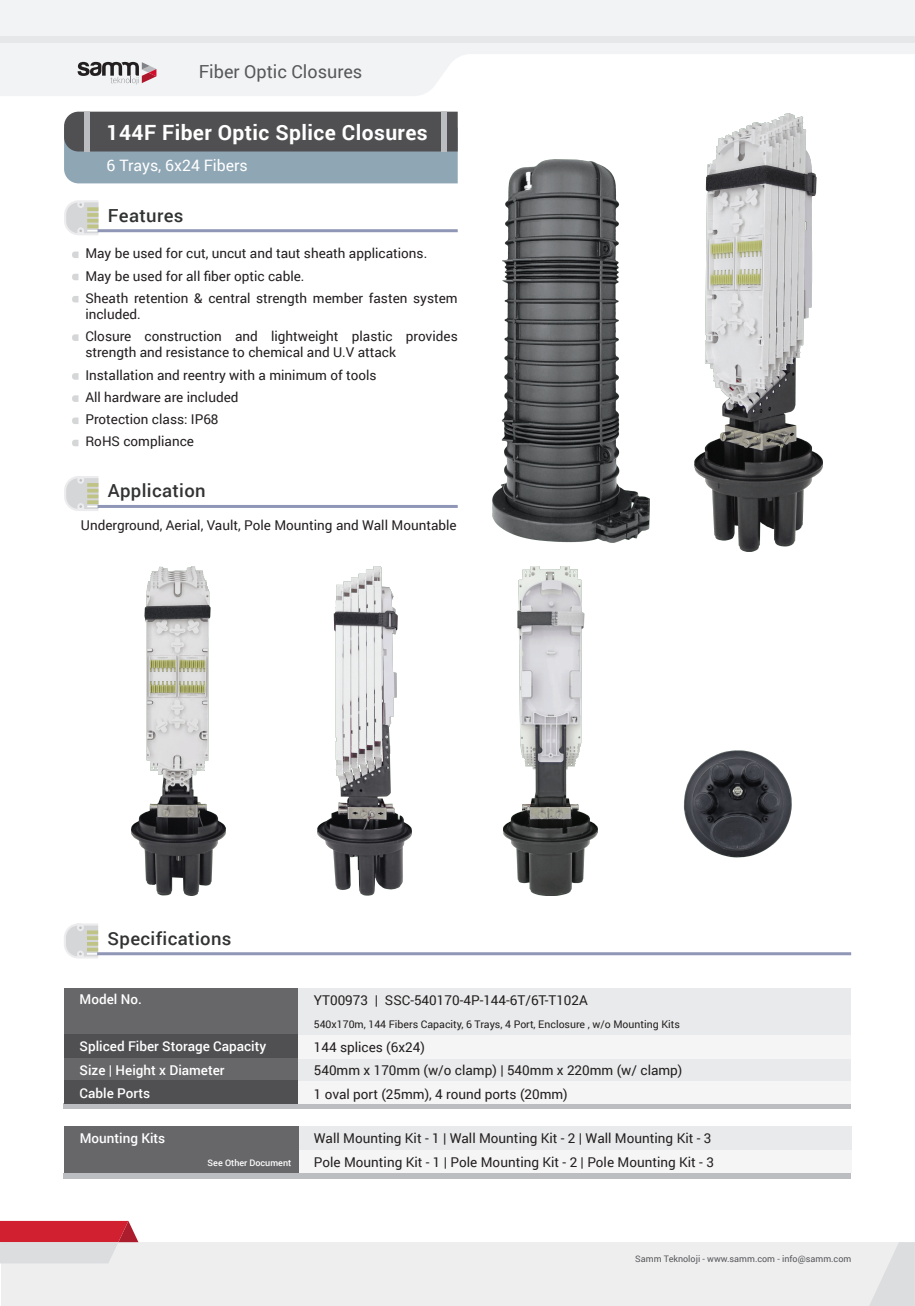
<style>
.page{position:relative;width:915px;height:1306px;background:#fff}
.page>*{position:absolute;margin:0;border:0;box-sizing:border-box;transform-origin:0 0}
.t1{font:700 21px "Roboto";letter-spacing:.02em;color:#fff}
.t2{font:500 18px "Roboto";letter-spacing:.02em;color:#313232}
.t3{font:18px "Roboto";color:#57585a}
.t4{font:15.75px "Roboto";color:#fff}
.t5{font:13.5px/22.2px "Roboto";color:#231f20}
.t6{font:500 13.5px/23.4px "Roboto";color:#fff}
.t7{font:10.5px "Roboto";color:#231f20}
.t8{font:9px "Roboto";color:#57585a}
.t9{font:500 9px "Roboto";color:#fff}
</style>
<div class="page">
<svg style="left:72px;top:334px;width:6px;height:7px"></svg>
<svg style="left:72px;top:373px;width:6px;height:6px"></svg>
<svg style="left:72px;top:395px;width:6px;height:7px"></svg>
<svg style="left:72px;top:251px;width:6px;height:7px"></svg>
<svg style="left:72px;top:274px;width:6px;height:6px"></svg>
<svg style="left:72px;top:296px;width:6px;height:6px"></svg>
<svg style="left:72px;top:417px;width:6px;height:7px"></svg>
<svg style="left:72px;top:440px;width:6px;height:6px"></svg>
<svg style="left:64px;top:112px;width:393px;height:71px;background:#6d777f"></svg>
<div style="left:84px;top:112px;width:6px;height:39px;background:#bcbdc0"></div>
<div style="left:441px;top:112px;width:5px;height:39px;background:#bcbdc0"></div>
<hr style="left:97px;top:229px;width:360px;height:3px;background:#9096b6">
<svg style="left:64px;top:200px;width:34px;height:35px"></svg>
<hr style="left:97px;top:505px;width:360px;height:3px;background:#9096b6">
<svg style="left:64px;top:476px;width:34px;height:35px"></svg>
<div style="left:1px;top:1242px;width:913px;height:63px;background:#eeeeef"></div>
<svg style="left:0;top:1220px;width:138px;height:43px;background:#d8858e"></svg>
<svg style="left:870px;top:1242px;width:44px;height:63px"></svg>
<img style="left:318px;top:566px;width:93px;height:329px">
<img style="left:694px;top:113px;width:128px;height:438px">
<img style="left:492px;top:159px;width:157px;height:383px">
<img style="left:132px;top:566px;width:93px;height:329px">
<img style="left:683px;top:750px;width:108px;height:108px">
<div style="left:64px;top:1103px;width:786px;height:5px;background:#bcbdc0"></div>
<svg style="left:64px;top:923px;width:34px;height:35px"></svg>
<hr style="left:97px;top:952px;width:753px;height:3px;background:#9096b6">
<div style="left:64px;top:987px;width:235px;height:116px;background:#67676a"></div>
<div style="left:64px;top:1034px;width:235px;height:24px;background:#505052"></div>
<div style="left:64px;top:1080px;width:235px;height:23px;background:#505052"></div>
<div style="left:299px;top:987px;width:551px;height:116px;background:#f5f5f6"></div>
<div style="left:299px;top:1058px;width:551px;height:22px;background:#e9eaeb"></div>
<div style="left:299px;top:987px;width:551px;height:24px;background:#e9eaeb"></div>
<div style="left:299px;top:1010px;width:551px;height:24px;background:#e9eaeb"></div>
<img style="left:503px;top:566px;width:94px;height:329px">
<div style="left:64px;top:1172px;width:786px;height:6px;background:#bcbdc0"></div>
<div style="left:64px;top:1126px;width:235px;height:46px;background:#67676a"></div>
<div style="left:299px;top:1126px;width:552px;height:46px;background:#f5f5f6"></div>
<div style="left:299px;top:1126px;width:552px;height:23px;background:#e9eaeb"></div>
<svg style="left:0;top:0;width:914px;height:96px;fill:#f2f3f4"></svg>
<div style="left:0;top:36px;width:914px;height:7px;background:#e6e7e9"></div>
<svg style="left:78px;top:62px;width:78px;height:22px"></svg>
<h2 class="t3" style="left:199px;top:59px;width:165px">Fiber Optic Closures</h2>
<h1 class="t1" style="left:107px;top:117px;width:322px">144F Fiber Optic Splice Closures</h1>
<p class="t4" style="left:107px;top:154px;width:143px">6 Trays, 6x24 Fibers</p>
<h2 class="t2" style="left:108px;top:202px;width:77px">Features</h2>
<p class="t5" style="left:85px;top:242px;width:374px">May be used for cut, uncut and taut sheath applications.<br>May be used for all fiber optic cable.<br>Sheath retention &amp; central strength member fasten system</p>
<p class="t5" style="left:85px;top:302px;width:374px">included.<br>Closure construction and lightweight plastic provides</p>
<p class="t5" style="left:85px;top:341px;width:312px">strength and resistance to chemical and U.V attack Installation and reentry with a minimum of tools<br>All hardware are included<br>Protection class: IP68<br>RoHS compliance</p>
<h2 class="t2" style="left:108px;top:478px;width:99px">Application</h2>
<p class="t5" style="left:81px;top:513px;width:377px">Underground, Aerial, Vault, Pole Mounting and Wall Mountable</p>
<h2 class="t2" style="left:107px;top:925px;width:125px">Specifications</h2>
<p class="t6" style="left:80px;top:987px;width:64px">Model No.</p>
<p class="t6" style="left:80px;top:1034px;width:188px">Spliced Fiber Storage Capacity<br>Size | Height x Diameter<br>Cable Ports</p>
<p class="t6" style="left:80px;top:1125px;width:87px">Mounting Kits</p>
<p class="t9" style="left:207px;top:1156px;width:85px">See Other Document</p>
<p class="t5" style="left:314px;top:988px;width:275px">YT00973 | SSC-540170-4P-144-6T/6T-T102A</p>
<p class="t7" style="left:314px;top:1017px;width:367px">540x170m, 144 Fibers Capacity, 6 Trays, 4 Port, Enclosure , w/o Mounting Kits</p>
<p class="t5" style="left:314px;top:1034px;width:370px;line-height:23.4px">144 splices (6x24)<br>540mm x 170mm (w/o clamp) | 540mm x 220mm (w/ clamp)<br>1 oval port (25mm), 4 round ports (20mm)</p>
<p class="t5" style="left:314px;top:1126px;width:401px;line-height:23.4px">Wall Mounting Kit - 1 | Wall Mounting Kit - 2 | Wall Mounting Kit - 3<br>Pole Mounting Kit - 1 | Pole Mounting Kit - 2 | Pole Mounting Kit - 3</p>
<p class="t8" style="left:635px;top:1252px;width:217px">Samm Teknoloji - www.samm.com - info@samm.com</p>
</div>
